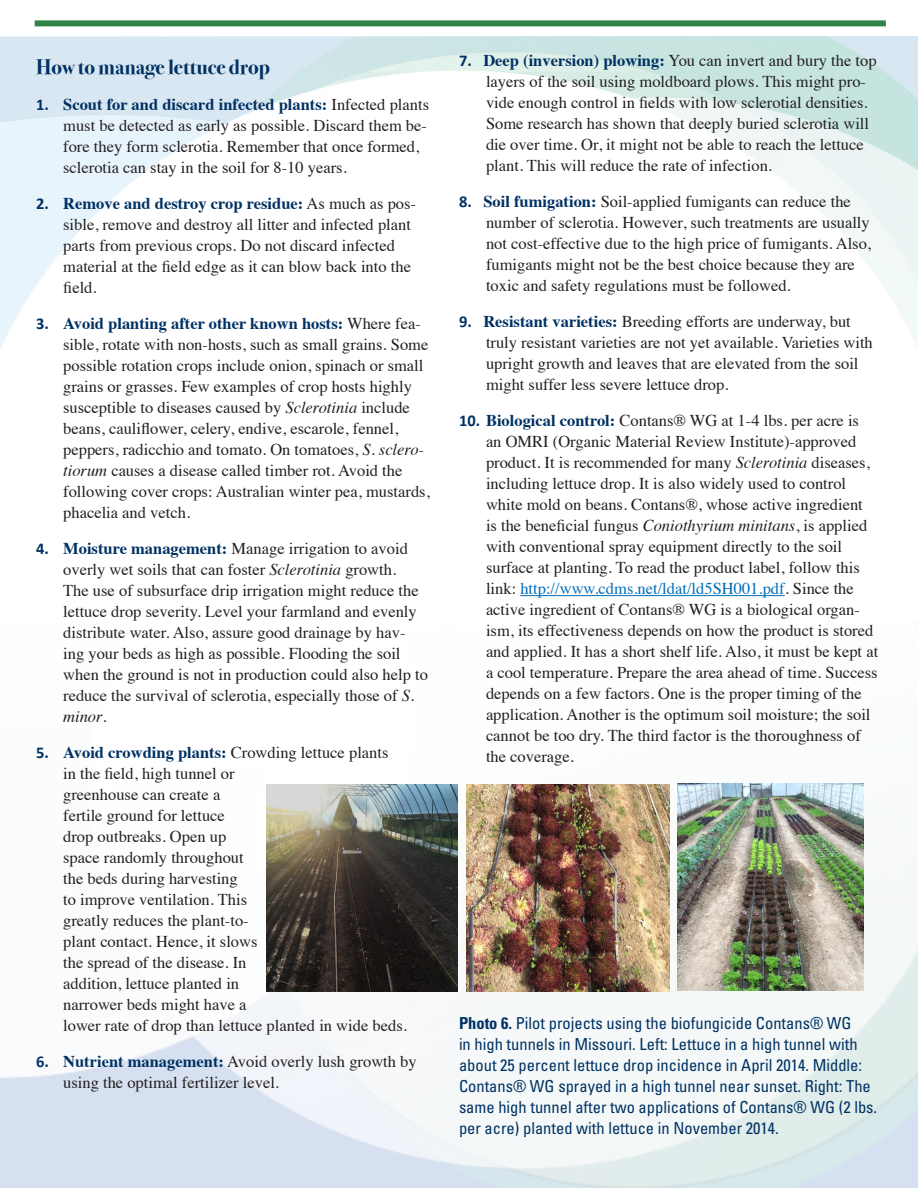
<style>
.page{position:relative;width:918px;height:1188px;background:#fff}
.page>*{position:absolute;margin:0;border:0;box-sizing:border-box;transform-origin:0 0}
.t1{font:700 21px "Bodoni Svty Two OSITCTT";color:#003163}
.t2{font:16.5px/21px "Times";color:#231f20}
.t3{font:condensed 16.5px/21px "Univers LT Std";color:#003163}
.s1{font-family:"Calibri";font-weight:700;color:#003163}
.s2{font-weight:700;color:#003163}
.s3{font-style:italic}
.s4{color:#006db8}
.s5{font-weight:700}
</style>
<div class="page">
<img style="left:0;top:930px;width:918px;height:258px">
<div style="left:35px;top:20px;width:851px;height:6px;background:#2e8345"></div>
<hr style="left:520px;top:595px;width:265px;height:1px;background:#006db8">
<img style="left:677px;top:783px;width:187px;height:207px">
<img style="left:466px;top:784px;width:204px;height:208px">
<img style="left:266px;top:784px;width:192px;height:208px">
<p class="t1" style="left:36px;top:54px;width:235px">How to manage lettuce drop</p>
<p class="t2" style="left:63px;top:92px;width:367px;text-indent:-27px"><span class="s1">1.</span> <span class="s2">Scout for and discard infected plants:</span> Infected plants must be detected as early as possible. Discard them be&shy;fore they form sclerotia. Remember that once formed, sclerotia can stay in the soil for 8-10 years.</p>
<p class="t2" style="left:63px;top:191px;width:354px;text-indent:-27px"><span class="s1">2.</span> <span class="s2">Remove and destroy crop residue:</span> As much as pos&shy;sible, remove and destroy all litter and infected plant parts from previous crops. Do not discard infected material at the field edge as it can blow back into the field.</p>
<p class="t2" style="left:63px;top:311px;width:368px;text-indent:-27px"><span class="s1">3.</span> <span class="s2">Avoid planting after other known hosts:</span> Where fea&shy;sible, rotate with non-hosts, such as small grains. Some possible rotation crops include onion, spinach or small grains or grasses. Few examples of crop hosts highly susceptible to diseases caused by <span class="s3">Sclerotinia</span> include beans, cauliflower, celery, endive, escarole, fennel, peppers, radicchio and tomato. On tomatoes, <span class="s3">S. sclero&shy;tiorum</span> causes a disease called timber rot. Avoid the following cover crops: Australian winter pea, mustards, phacelia and vetch.</p>
<p class="t2" style="left:63px;top:536px;width:366px;text-indent:-27px"><span class="s1">4.</span> <span class="s2">Moisture management:</span> Manage irrigation to avoid overly wet soils that can foster <span class="s3">Sclerotinia</span> growth.<br>The use of subsurface drip irrigation might reduce the lettuce drop severity. Level your farmland and evenly distribute water. Also, assure good drainage by hav&shy;ing your beds as high as possible. Flooding the soil when the ground is not in production could also help to reduce the survival of sclerotia, especially those of <span class="s3">S. minor</span>.</p>
<p class="t2" style="left:63px;top:740px;width:345px;text-indent:-27px"><span class="s1">5.</span> <span class="s2">Avoid crowding plants:</span> Crowding lettuce plants<br>in the field, high tunnel or<br>greenhouse can create a<br>fertile ground for lettuce<br>drop outbreaks. Open up<br>space randomly throughout<br>the beds during harvesting<br>to improve ventilation. This<br>greatly reduces the plant-to-<br>plant contact. Hence, it slows<br>the spread of the disease. In<br>addition, lettuce planted in<br>narrower beds might have a<br>lower rate of drop than lettuce planted in wide beds.</p>
<p class="t2" style="left:63px;top:1049px;width:355px;text-indent:-27px"><span class="s1">6.</span> <span class="s2">Nutrient management:</span> Avoid overly lush growth by using the optimal fertilizer level.</p>
<p class="t2" style="left:486px;top:49px;width:392px;text-indent:-27px"><span class="s1">7.</span> <span class="s2">Deep (inversion) plowing:</span> You can invert and bury the top layers of the soil using moldboard plows. This might pro&shy;vide enough control in fields with low sclerotial densities.<br>Some research has shown that deeply buried sclerotia will die over time. Or, it might not be able to reach the lettuce plant. This will reduce the rate of infection.</p>
<p class="t2" style="left:486px;top:190px;width:387px;text-indent:-27px"><span class="s1">8.</span> <span class="s2">Soil fumigation:</span> Soil-applied fumigants can reduce the number of sclerotia. However, such treatments are usually not cost-effective due to the high price of fumigants. Also, fumigants might not be the best choice because they are toxic and safety regulations must be followed.</p>
<p class="t2" style="left:486px;top:310px;width:388px;text-indent:-27px"><span class="s1">9.</span> <span class="s2">Resistant varieties:</span> Breeding efforts are underway, but truly resistant varieties are not yet available. Varieties with upright growth and leaves that are elevated from the soil might suffer less severe lettuce drop.</p>
<p class="t2" style="left:486px;top:409px;width:394px;text-indent:-27px"><span class="s1">10.</span> <span class="s2">Biological control:</span> Contans® WG at 1-4 lbs. per acre is an OMRI (Organic Material Review Institute)-approved product. It is recommended for many <span class="s3">Sclerotinia</span> diseases, including lettuce drop. It is also widely used to control white mold on beans. Contans®, whose active ingredient<br>is the beneficial fungus <span class="s3">Coniothyrium minitans</span>, is applied with conventional spray equipment directly to the soil surface at planting. To read the product label, follow this link: <span class="s4">http://www.cdms.net/ldat/ld5SH001.pdf</span>. Since the active ingredient of Contans® WG is a biological organ&shy;ism, its effectiveness depends on how the product is stored and applied. It has a short shelf life. Also, it must be kept at a cool temperature. Prepare the area ahead of time. Success depends on a few factors. One is the proper timing of the application. Another is the optimum soil moisture; the soil cannot be too dry. The third factor is the thoroughness of the coverage.</p>
<p class="t3" style="left:459px;top:1013px;width:420px"><span class="s5">Photo 6.</span> Pilot projects using the biofungicide Contans® WG<br>in high tunnels in Missouri. Left: Lettuce in a high tunnel with about 25 percent lettuce drop incidence in April 2014. Middle:<br>Contans® WG sprayed in a high tunnel near sunset. Right: The same high tunnel after two applications of Contans® WG (2 lbs. per acre) planted with lettuce in November 2014.</p>
</div>
